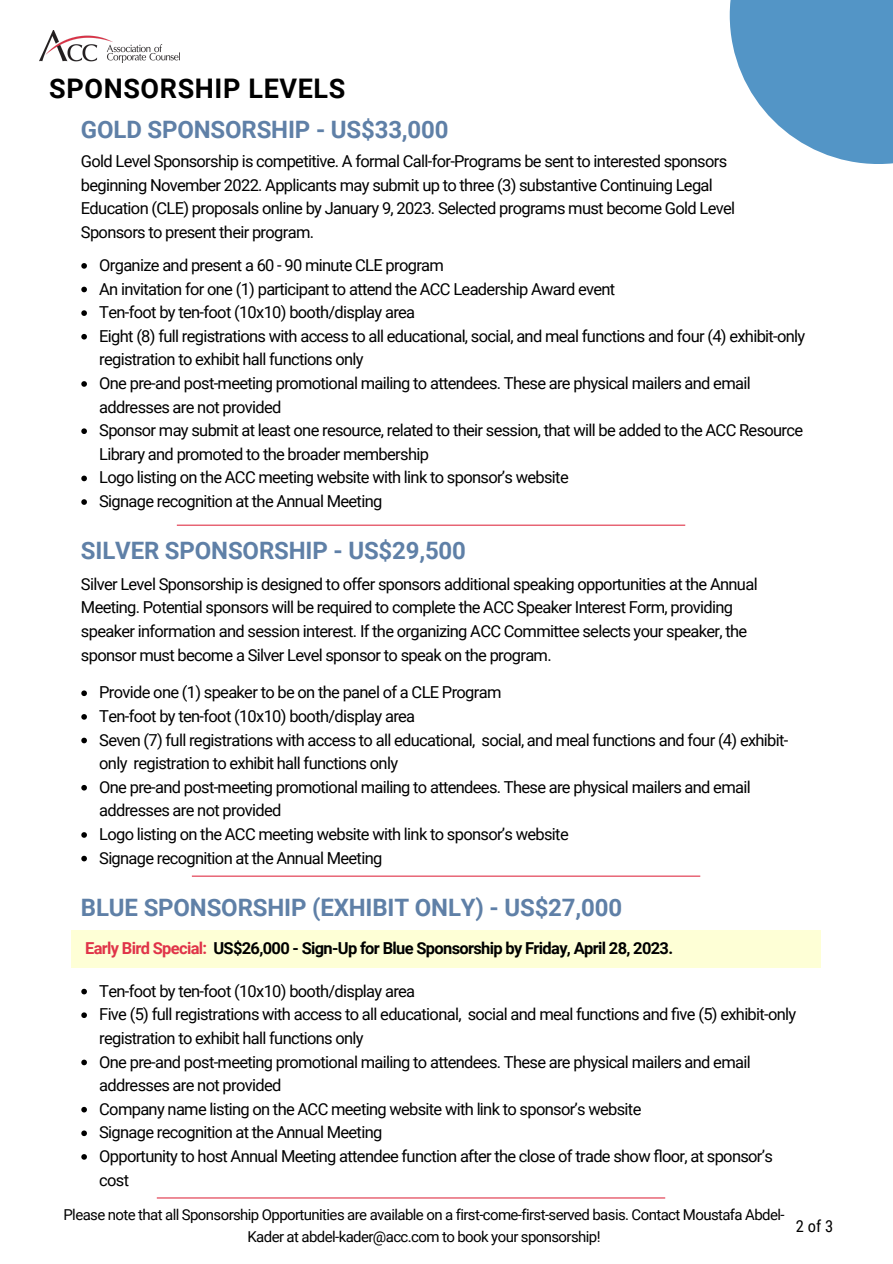
<style>
.page{position:relative;width:893px;height:1264px;background:#fff}
.page>*{position:absolute;margin:0;border:0;box-sizing:border-box;transform-origin:0 0}
.t1{font:700 27px "Roboto";letter-spacing:.025em;color:#000}
.t2{font:700 24px "Roboto";letter-spacing:-.005em;color:#5f80a7}
.t3{font:16.5px/23.5px "Roboto";letter-spacing:-.04em;color:#000}
.t4{font:700 16.5px "Roboto";letter-spacing:-.04em;color:#000}
.t5{font:16.5px "Roboto Condensed";color:#000}
.t6{font:15px/21.3px "Roboto";letter-spacing:-.04em;color:#000;text-align:center}
.s1{color:#e03449}
</style>
<div class="page">
<svg style="left:81px;top:263px;width:6px;height:6px"></svg>
<svg style="left:81px;top:287px;width:6px;height:5px"></svg>
<svg style="left:81px;top:310px;width:6px;height:6px"></svg>
<svg style="left:81px;top:334px;width:6px;height:5px"></svg>
<svg style="left:81px;top:381px;width:6px;height:6px"></svg>
<svg style="left:81px;top:428px;width:6px;height:6px"></svg>
<svg style="left:81px;top:475px;width:6px;height:6px"></svg>
<svg style="left:81px;top:499px;width:6px;height:6px"></svg>
<img style="left:39px;top:30px;width:141px;height:33px">
<svg style="left:81px;top:690px;width:6px;height:6px"></svg>
<svg style="left:81px;top:714px;width:6px;height:5px"></svg>
<svg style="left:81px;top:737px;width:6px;height:6px"></svg>
<svg style="left:81px;top:785px;width:6px;height:5px"></svg>
<svg style="left:81px;top:832px;width:6px;height:5px"></svg>
<svg style="left:81px;top:855px;width:6px;height:6px"></svg>
<div style="left:71px;top:930px;width:749px;height:38px;background:#feffd6"></div>
<svg style="left:81px;top:988px;width:6px;height:6px"></svg>
<svg style="left:81px;top:1012px;width:6px;height:6px"></svg>
<svg style="left:81px;top:1059px;width:6px;height:6px"></svg>
<svg style="left:81px;top:1106px;width:6px;height:6px"></svg>
<svg style="left:81px;top:1130px;width:6px;height:6px"></svg>
<svg style="left:81px;top:1154px;width:6px;height:5px"></svg>
<hr style="left:177px;top:524px;width:508px;height:1px;background:#e03449">
<hr style="left:192px;top:875px;width:508px;height:1px;background:#e03449">
<hr style="left:157px;top:1197px;width:508px;height:1px;background:#e03449">
<svg style="left:729px;top:0;width:163px;height:164px;fill:#5395c6"></svg>
<h1 class="t1" style="left:49px;top:73px;width:298px">SPONSORSHIP LEVELS</h1>
<h2 class="t2" style="left:81px;top:115px;width:369px">GOLD SPONSORSHIP - US$33,000</h2>
<p class="t3" style="left:81px;top:149px;width:655px">Gold Level Sponsorship is competitive. A formal Call-for-Programs be sent to interested sponsors beginning November 2022. Applicants may submit up to three (3) substantive Continuing Legal Education (CLE) proposals online by January 9, 2023. Selected programs must become Gold Level Sponsors to present their program.</p>
<p class="t3" style="left:99px;top:253px;width:707px">Organize and present a 60 - 90 minute CLE program<br>An invitation for one (1) participant to attend the ACC Leadership Award event<br>Ten-foot by ten-foot (10x10) booth/display area<br>Eight (8) full registrations with access to all educational, social, and meal functions and four (4) exhibit-only registration to exhibit hall functions only<br>One pre-and post-meeting promotional mailing to attendees. These are physical mailers and email addresses are not provided<br>Sponsor may submit at least one resource, related to their session, that will be added to the ACC Resource Library and promoted to the broader membership<br>Logo listing on the ACC meeting website with link to sponsor’s website<br>Signage recognition at the Annual Meeting</p>
<h2 class="t2" style="left:81px;top:537px;width:386px">SILVER SPONSORSHIP - US$29,500</h2>
<p class="t3" style="left:81px;top:572px;width:678px">Silver Level Sponsorship is designed to offer sponsors additional speaking opportunities at the Annual Meeting. Potential sponsors will be required to complete the ACC Speaker Interest Form, providing speaker information and session interest. If the organizing ACC Committee selects your speaker, the sponsor must become a Silver Level sponsor to speak on the program.</p>
<p class="t3" style="left:99px;top:681px;width:690px">Provide one (1) speaker to be on the panel of a CLE Program<br>Ten-foot by ten-foot (10x10) booth/display area<br>Seven (7) full registrations with access to all educational, social, and meal functions and four (4) exhibit&shy;only registration to exhibit hall functions only<br>One pre-and post-meeting promotional mailing to attendees. These are physical mailers and email addresses are not provided<br>Logo listing on the ACC meeting website with link to sponsor’s website<br>Signage recognition at the Annual Meeting</p>
<h2 class="t2" style="left:81px;top:893px;width:542px">BLUE SPONSORSHIP (EXHIBIT ONLY) - US$27,000</h2>
<p class="t4" style="left:85px;top:939px;width:589px"><span class="s1">Early Bird Special:</span> US$26,000 - Sign-Up for Blue Sponsorship by Friday, April 28, 2023.</p>
<p class="t3" style="left:99px;top:979px;width:698px">Ten-foot by ten-foot (10x10) booth/display area<br>Five (5) full registrations with access to all educational, social and meal functions and five (5) exhibit-only registration to exhibit hall functions only<br>One pre-and post-meeting promotional mailing to attendees. These are physical mailers and email addresses are not provided<br>Company name listing on the ACC meeting website with link to sponsor’s website<br>Signage recognition at the Annual Meeting<br>Opportunity to host Annual Meeting attendee function after the close of trade show floor, at sponsor’s cost</p>
<p class="t6" style="left:63px;top:1204px;width:722px">Please note that all Sponsorship Opportunities are available on a first-come-first-served basis. Contact Moustafa Abdel-<br>Kader at abdel-kader@acc.com to book your sponsorship!</p>
<p class="t5" style="left:795px;top:1216px;width:39px">2of3</p>
</div>
